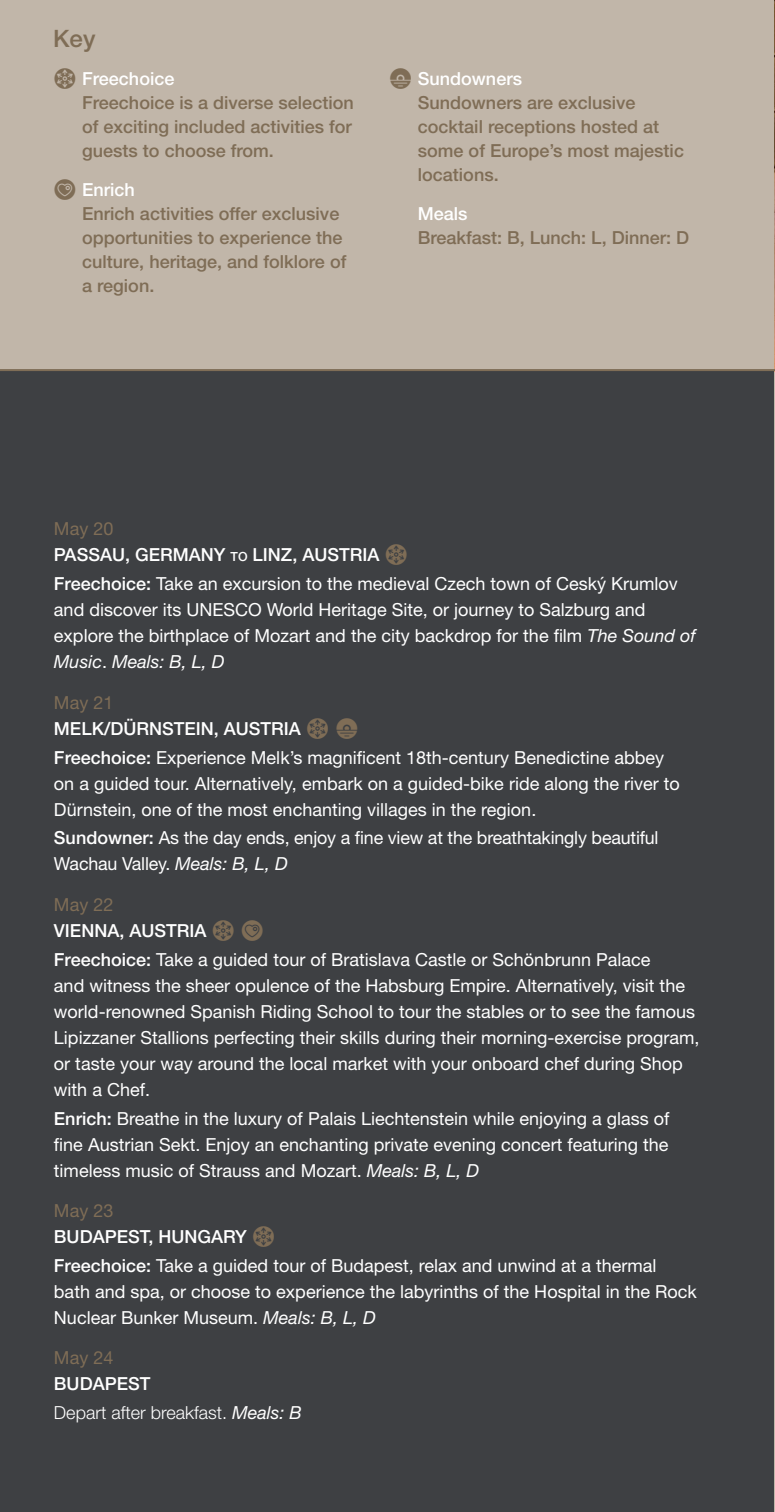
<style>
.page{position:relative;width:775px;height:1512px;background:#fff}
.page>*{position:absolute;margin:0;border:0;box-sizing:border-box;transform-origin:0 0}
.t1{font:40px "Scenic Itinerary Iconsv 2";color:#7f6d56}
.t2{font:500 24px "Helvetica Neue LT Std";color:#7f6d56}
.t3{font:18px/26px "Helvetica Neue LT Std";color:#fff}
.t4{font:500 18px/24px "Helvetica Neue LT Std";color:#7f6d56}
.t5{font:500 18px/26px "Helvetica Neue LT Std";color:#fff}
.t6{font:300 18px/28.8px "Helvetica Neue LT Std";color:#fff}
.t7{font:18px "Helvetica Neue LT Std";color:#7f6d56}
.s1{font-weight:400;color:#7f6d56}
.s2{font-size:12.6px}
.s3{font-weight:500}
.s4{font-style:italic}
.s5{font-weight:400;font-style:italic}
</style>
<div class="page">
<div style="left:0;top:0;width:774px;height:1512px;background:#3e4043"></div>
<div style="left:0;top:0;width:774px;height:370px;background:#c1b6a9"></div>
<img style="left:774px;top:0;width:1px;height:371px">
<hr style="left:0;top:369px;width:774px;height:2px;background:#7f6d56">
<h2 class="t2" style="left:53px;top:30px;width:44px">Key</h2>
<h1 class="t1" style="left:53px;top:52px;width:26px">f</h1>
<p class="t5" style="left:82px;top:68px;width:94px">Freechoice</p>
<p class="t4" style="left:82px;top:93px;width:273px;text-align:justify">Freechoice is a diverse selection of exciting included activities for guests to choose from.</p>
<h1 class="t1" style="left:53px;top:162px;width:26px">e</h1>
<p class="t5" style="left:82px;top:178px;width:54px">Enrich</p>
<p class="t4" style="left:82px;top:203px;width:265px">Enrich activities offer exclusive opportunities to experience the culture, heritage, and folklore of a region.</p>
<h1 class="t1" style="left:388px;top:52px;width:25px">s</h1>
<p class="t5" style="left:417px;top:68px;width:106px">Sundowners</p>
<p class="t4" style="left:417px;top:93px;width:267px">Sundowners are exclusive cocktail receptions hosted at some of Europe’s most majestic locations.</p>
<p class="t5" style="left:417px;top:202px;width:51px">Meals</p>
<p class="t4" style="left:417px;top:227px;width:273px">Breakfast: B, Lunch: L, Dinner: D</p>
<p class="t5" style="left:54px;top:518px;width:327px"><span class="s1">May 20<br></span>PASSAU, GERMANY <span class="s2">TO</span> LINZ, AUSTRIA</p>
<h1 class="t1" style="left:384px;top:528px;width:25px">f</h1>
<p class="t3" style="left:54px;top:573px;width:643px"><span class="s3">Freechoice:</span> Take an excursion to the medieval Czech town of Ceský Krumlov and discover its UNESCO World Heritage Site, or journey to Salzburg and explore the birthplace of Mozart and the city backdrop for the film <span class="s4">The Sound of Music</span>. <span class="s4">Meals: B, L, D</span></p>
<p class="t7" style="left:54px;top:696px;width:61px">May 21</p>
<p class="t5" style="left:54px;top:717px;width:248px">MELK/DÜRNSTEIN, AUSTRIA</p>
<h1 class="t1" style="left:306px;top:701px;width:55px">fs</h1>
<p class="t3" style="left:54px;top:746px;width:627px"><span class="s3">Freechoice:</span> Experience Melk’s magnificent 18th-century Benedictine abbey on a guided tour. Alternatively, embark on a guided-bike ride along the river to<br>Dürnstein, one of the most enchanting villages in the region.</p>
<p class="t3" style="left:54px;top:827px;width:605px"><span class="s3">Sundowner:</span> As the day ends, enjoy a fine view at the breathtakingly beautiful<br>Wachau Valley. <span class="s4">Meals: B, L, D</span></p>
<p class="t7" style="left:54px;top:898px;width:61px">May 22</p>
<p class="t5" style="left:54px;top:920px;width:154px">VIENNA, AUSTRIA</p>
<h1 class="t1" style="left:211px;top:904px;width:55px">fe</h1>
<p class="t3" style="left:54px;top:949px;width:646px"><span class="s3">Freechoice:</span> Take a guided tour of Bratislava Castle or Schönbrunn Palace<br>and witness the sheer opulence of the Habsburg Empire. Alternatively, visit the world-renowned Spanish Riding School to tour the stables or to see the famous Lipizzaner Stallions perfecting their skills during their morning-exercise program, or taste your way around the local market with your onboard chef during Shop with a Chef.</p>
<p class="t3" style="left:54px;top:1107px;width:616px;text-align:justify"><span class="s3">Enrich:</span> Breathe in the luxury of Palais Liechtenstein while enjoying a glass of fine Austrian Sekt. Enjoy an enchanting private evening concert featuring the timeless music of Strauss and Mozart. <span class="s4">Meals: B, L, D</span></p>
<p class="t7" style="left:54px;top:1204px;width:61px">May 23</p>
<p class="t5" style="left:54px;top:1226px;width:194px">BUDAPEST, HUNGARY</p>
<h1 class="t1" style="left:252px;top:1210px;width:25px">f</h1>
<p class="t3" style="left:54px;top:1255px;width:644px"><span class="s3">Freechoice:</span> Take a guided tour of Budapest, relax and unwind at a thermal bath and spa, or choose to experience the labyrinths of the Hospital in the Rock<br>Nuclear Bunker Museum. <span class="s4">Meals: B, L, D</span></p>
<p class="t7" style="left:54px;top:1351px;width:61px">May 24</p>
<p class="t6" style="left:54px;top:1370px;width:249px"><span class="s3">BUDAPEST<br></span>Depart after breakfast. <span class="s5">Meals: B</span></p>
</div>
